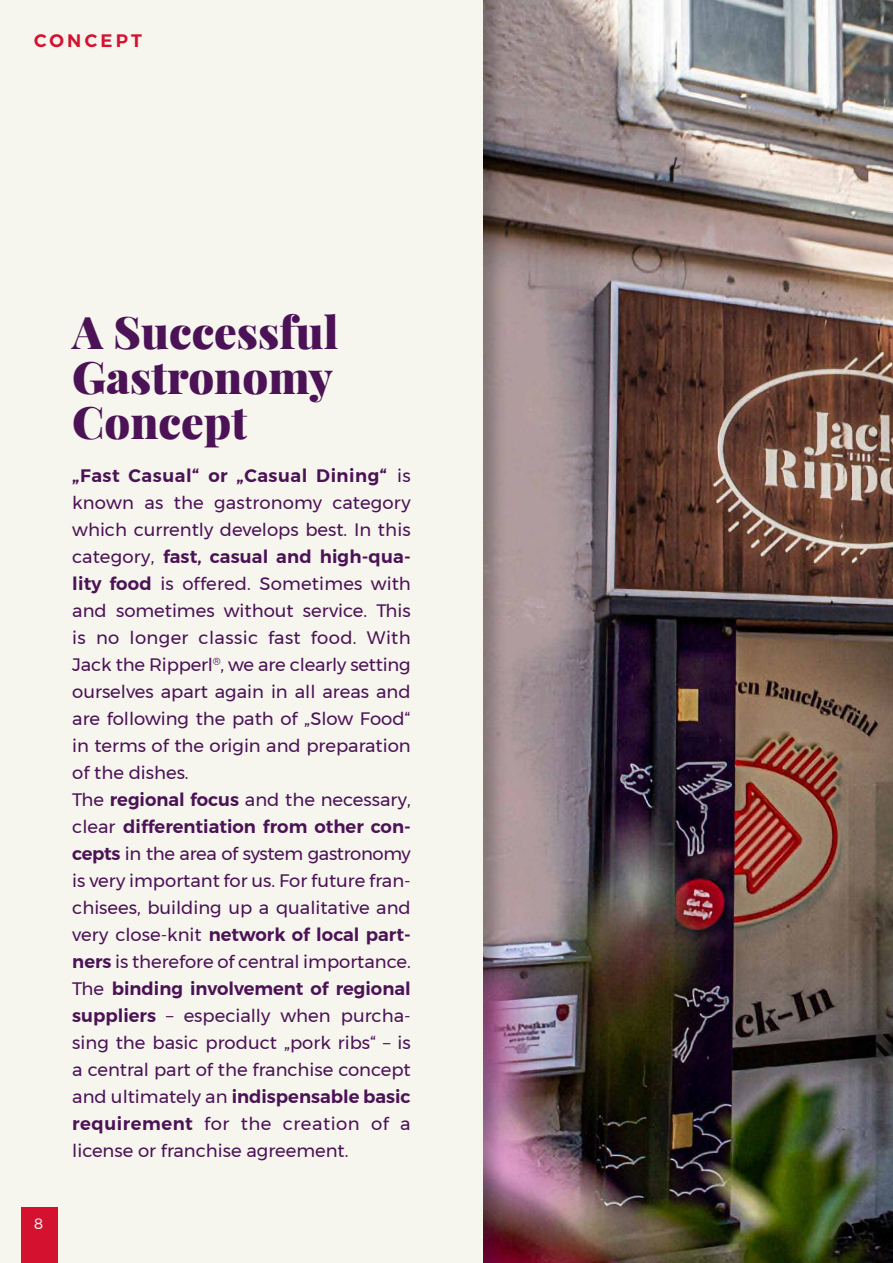
<style>
.page{position:relative;width:893px;height:1263px;background:#fff}
.page>*{position:absolute;margin:0;border:0;box-sizing:border-box;transform-origin:0 0}
.t1{font:900 45px/45px "Playfair Display";color:#4c1256}
.t2{font:18px/27px "Montserrat";color:#4c1256}
.t3{font:600 18px "Montserrat";color:#d51130}
.t4{font:15px "Montserrat";color:#f6f5ee}
.s1{font-weight:600}
</style>
<div class="page">
<img style="left:508px;top:0;width:385px;height:1263px">
<div style="left:0;top:0;width:508px;height:1263px;background:#000;opacity:.25"></div>
<div style="left:0;top:0;width:483px;height:1263px;background:#f6f5ee"></div>
<div style="left:21px;top:1207px;width:36px;height:56px;background:#d51130"></div>
<p class="t3" style="left:34px;top:27px;width:17px">conce</p>
<p class="t3" style="left:116px;top:27px;width:25px">pt</p>
<h1 class="t1" style="left:72px;top:309px;width:268px">A Successful<br>Gastronomy<br>Concept</h1>
<p class="t4" style="left:34px;top:1212px;width:11px">8</p>
<p class="t2" style="left:72px;top:461px;width:340px"><span class="s1">„Fast Casual“ or „Casual Dining“</span> is known as the gastronomy category which currently develops best. In this category, <span class="s1">fast, casual and high-qua&shy;lity food</span> is offered. Sometimes with and sometimes without service. This is no longer classic fast food. With Jack the Ripperl<sup>®</sup>, we are clearly setting ourselves apart again in all areas and are following the path of „Slow Food“ in terms of the origin and preparation of the dishes.<br>The <span class="s1">regional focus</span> and the necessary, clear <span class="s1">differentiation from other con&shy;cepts</span> in the area of system gastronomy is very important for us. For future fran&shy;chisees, building up a qualitative and very close-knit <span class="s1">network of local part&shy;ners</span> is therefore of central importance.<br>The <span class="s1">binding involvement of regional suppliers</span> – especially when purcha&shy;sing the basic product „pork ribs“ – is a central part of the franchise concept and ultimately an <span class="s1">indispensable basic requirement</span> for the creation of a license or franchise agreement.</p>
</div>
